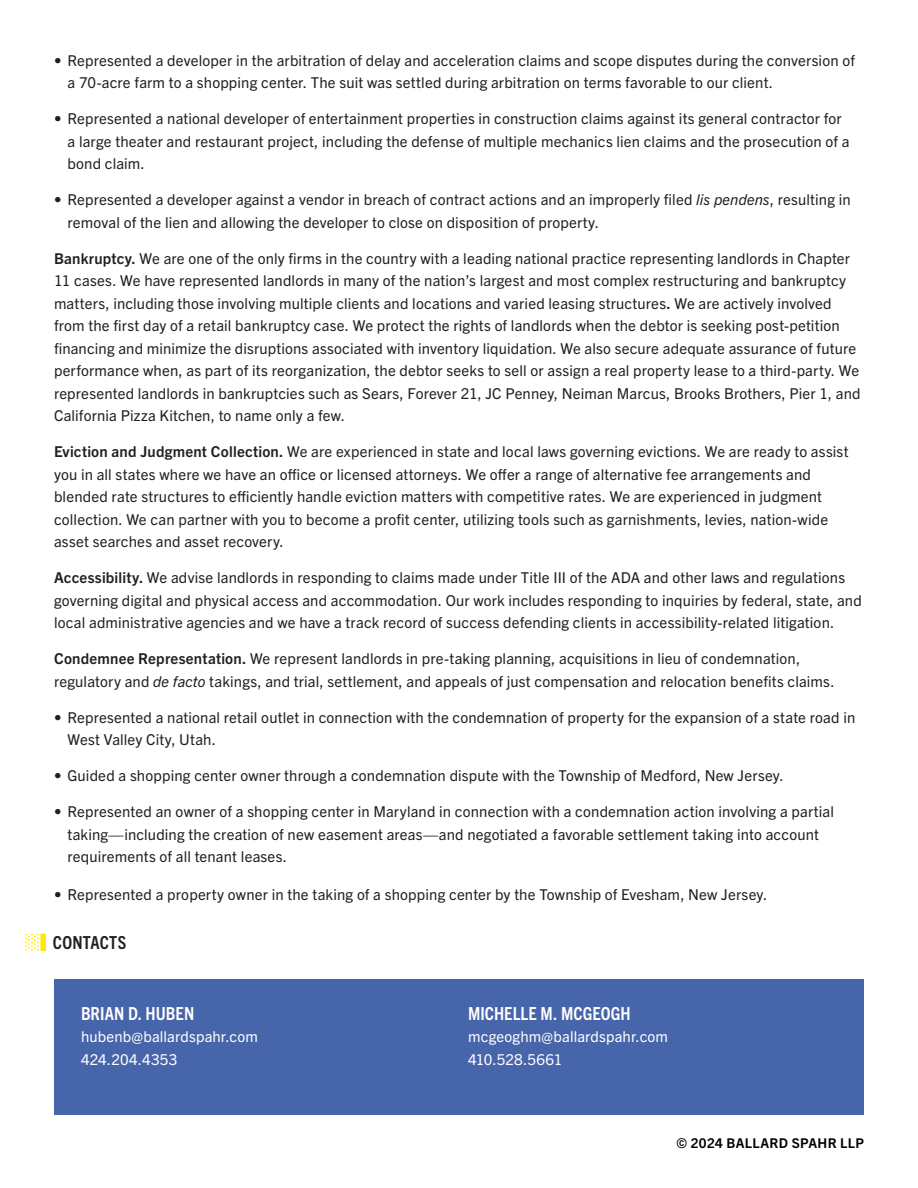
<style>
.page{position:relative;width:918px;height:1188px;background:#fff}
.page>*{position:absolute;margin:0;border:0;box-sizing:border-box;transform-origin:0 0}
.t1{font:54px "Ballard Dot Graphic";color:#ffe901}
.BODY_COPY{font:700 condensed 18px "Trade Gothic Next LT Pro";letter-spacing:.005em;color:#fff}
.t2{font:700 condensed 18px "Trade Gothic Next LT Pro";letter-spacing:.015em;color:#231f20}
.BODY_COPY-2{font:15px/22.5px "Trade Gothic Next LT Pro";letter-spacing:.01em;color:#231f20}
.BODY_COPY-3{font:15px/22.5px "Trade Gothic Next LT Pro";letter-spacing:.01em;color:#fff}
.t3{font:700 13.5px "Trade Gothic Next LT Pro";letter-spacing:.025em;color:#000}
.s1{font-style:italic}
.s2{font-weight:700}
</style>
<div class="page">
<div style="left:54px;top:979px;width:810px;height:135px;background:#4765aa"></div>
<p class="BODY_COPY-2" style="left:68px;top:48px;width:789px;text-indent:-14px">• Represented a developer in the arbitration of delay and acceleration claims and scope disputes during the conversion of a 70-acre farm to a shopping center. The suit was settled during arbitration on terms favorable to our client.</p>
<p class="BODY_COPY-2" style="left:68px;top:106px;width:784px;text-indent:-14px">• Represented a national developer of entertainment properties in construction claims against its general contractor for a large theater and restaurant project, including the defense of multiple mechanics lien claims and the prosecution of a bond claim.</p>
<p class="BODY_COPY-2" style="left:68px;top:187px;width:785px;text-indent:-14px">• Represented a developer against a vendor in breach of contract actions and an improperly filed <span class="s1">lis pendens</span>, resulting in removal of the lien and allowing the developer to close on disposition of property.</p>
<p class="BODY_COPY-2" style="left:54px;top:246px;width:808px"><span class="s2">Bankruptcy.</span> We are one of the only firms in the country with a leading national practice representing landlords in Chapter 11 cases. We have represented landlords in many of the nation’s largest and most complex restructuring and bankruptcy matters, including those involving multiple clients and locations and varied leasing structures<span class="s2">.</span> We are actively involved from the first day of a retail bankruptcy case. We protect the rights of landlords when the debtor is seeking post-petition financing and minimize the disruptions associated with inventory liquidation. We also secure adequate assurance of future performance when, as part of its reorganization, the debtor seeks to sell or assign a real property lease to a third-party. We represented landlords in bankruptcies such as Sears, Forever 21, JC Penney, Neiman Marcus, Brooks Brothers, Pier 1, and California Pizza Kitchen, to name only a few.</p>
<p class="BODY_COPY-2" style="left:54px;top:439px;width:796px"><span class="s2">Eviction and Judgment Collection.</span> We are experienced in state and local laws governing evictions. We are ready to assist you in all states where we have an office or licensed attorneys. We offer a range of alternative fee arrangements and blended rate structures to efficiently handle eviction matters with competitive rates. We are experienced in judgment collection. We can partner with you to become a profit center, utilizing tools such as garnishments, levies, nation-wide asset searches and asset recovery.</p>
<p class="BODY_COPY-2" style="left:54px;top:565px;width:809px"><span class="s2">Accessibility.</span> We advise landlords in responding to claims made under Title III of the ADA and other laws and regulations governing digital and physical access and accommodation. Our work includes responding to inquiries by federal, state, and local administrative agencies and we have a track record of success defending clients in accessibility-related litigation.</p>
<p class="BODY_COPY-2" style="left:54px;top:646px;width:782px"><span class="s2">Condemnee Representation.</span> We represent landlords in pre-taking planning, acquisitions in lieu of condemnation, regulatory and <span class="s1">de facto</span> takings, and trial, settlement, and appeals of just compensation and relocation benefits claims.</p>
<p class="BODY_COPY-2" style="left:68px;top:705px;width:789px;text-indent:-14px">• Represented a national retail outlet in connection with the condemnation of property for the expansion of a state road in<br>West Valley City, Utah.</p>
<p class="BODY_COPY-2" style="left:54px;top:763px;width:731px">• Guided a shopping center owner through a condemnation dispute with the Township of Medford, New Jersey.</p>
<p class="BODY_COPY-2" style="left:68px;top:799px;width:768px;text-indent:-14px">• Represented an owner of a shopping center in Maryland in connection with a condemnation action involving a partial taking—including the creation of new easement areas—and negotiated a favorable settlement taking into account requirements of all tenant leases.</p>
<p class="BODY_COPY-2" style="left:54px;top:882px;width:715px">• Represented a property owner in the taking of a shopping center by the Township of Evesham, New Jersey.</p>
<p class="t2" style="left:53px;top:930px;width:75px">CONTACTS</p>
<p class="t1" style="left:22px;top:908px;width:28px">•</p>
<p class="BODY_COPY" style="left:81px;top:1001px;width:115px">BRIAN D. HUBEN</p>
<p class="BODY_COPY-3" style="left:81px;top:1024px;width:179px">hubenb@ballardspahr.com<br>424.204.4353</p>
<p class="BODY_COPY" style="left:468px;top:1001px;width:164px">MICHELLE M. MCGEOGH</p>
<p class="BODY_COPY-3" style="left:468px;top:1024px;width:202px">mcgeoghm@ballardspahr.com<br>410.528.5661</p>
<p class="t3" style="left:677px;top:1133px;width:189px">© 2024 BALLARD SPAHR LLP</p>
</div>
